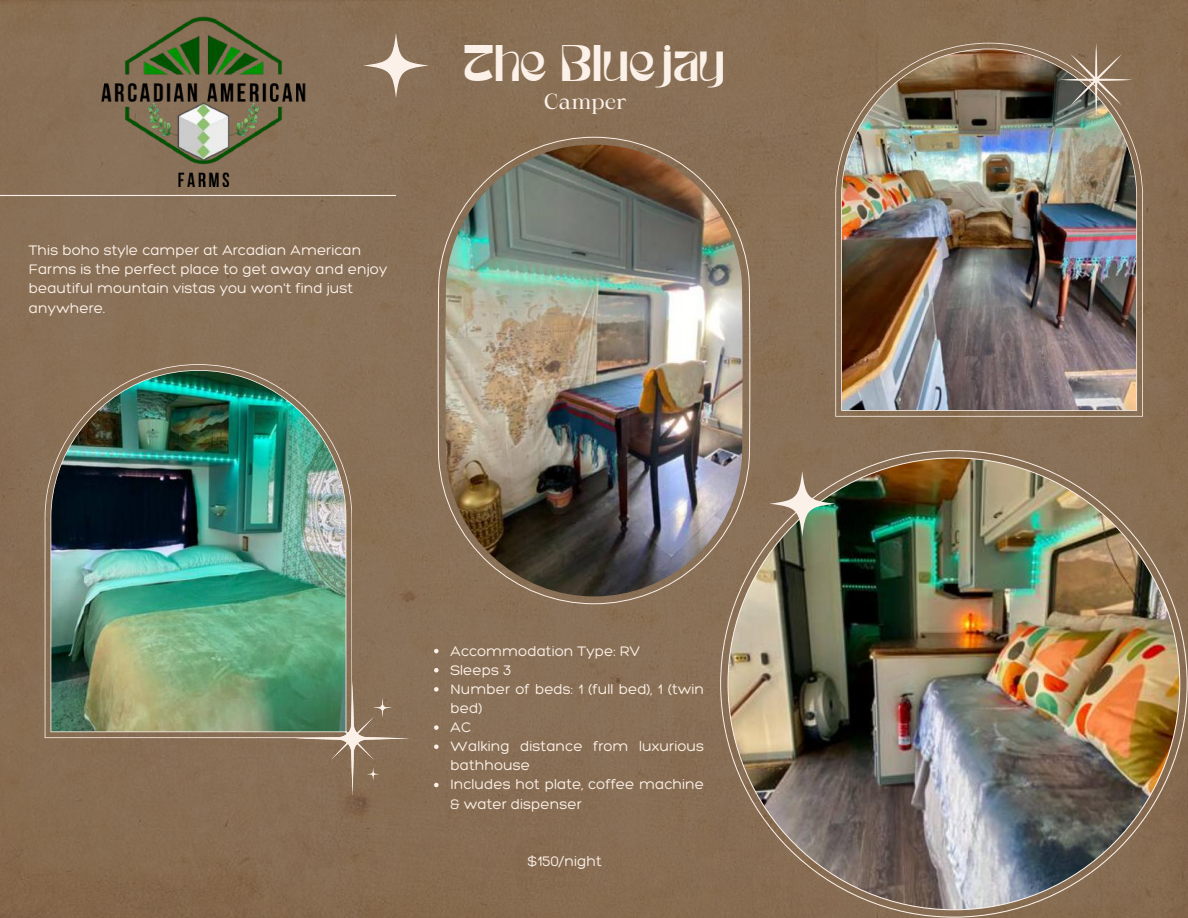
<style>
.page{position:relative;width:1188px;height:918px;background:#886f55}
.page>*{position:absolute;margin:0;border:0;box-sizing:border-box;transform-origin:0 0}
.t1{font:48px "NOVE Sans Serif";letter-spacing:-.01em;color:#fcf1e9}
.t2{font:21px "Maharlika";color:#fcf1e9}
.t3{font:300 15px/19.2px "Hero";color:#fcf1e9}
</style>
<div class="page">
<svg style="left:437px;top:137px;width:314px;height:467px;background:#8f765e"></svg>
<img style="left:445px;top:145px;width:298px;height:451px">
<img style="left:720px;top:450px;width:468px;height:468px">
<svg style="left:296px;top:681px;width:113px;height:114px;background:#8e765d"></svg>
<svg style="left:363px;top:33px;width:65px;height:65px;background:#9c866f"></svg>
<hr style="left:0;top:195px;width:396px;height:1px;background:#fcf1e9">
<img style="left:92px;top:11px;width:225px;height:175px">
<img style="left:45px;top:364px;width:307px;height:374px">
<svg style="left:434px;top:649px;width:5px;height:4px"></svg>
<svg style="left:434px;top:668px;width:5px;height:4px"></svg>
<svg style="left:434px;top:687px;width:5px;height:5px"></svg>
<svg style="left:434px;top:725px;width:5px;height:5px"></svg>
<svg style="left:434px;top:744px;width:5px;height:5px"></svg>
<svg style="left:434px;top:783px;width:5px;height:4px"></svg>
<img style="left:835px;top:43px;width:308px;height:374px">
<svg style="left:769px;top:471px;width:66px;height:65px;background:#938d74"></svg>
<svg style="left:1059px;top:43px;width:74px;height:73px;background:#897964"></svg>
<p class="t3" style="left:29px;top:240px;width:360px">This boho style camper at Arcadian American Farms is the perfect place to get away and enjoy beautiful mountain vistas you won't find just anywhere.</p>
<h1 class="t1" style="left:463px;top:45px;width:264px">The Bluejay</h1>
<h2 class="t2" style="left:544px;top:93px;width:84px">Camper</h2>
<p class="t3" style="left:451px;top:641px;width:255px">Accommodation Type: RV<br>Sleeps 3<br>Number of beds: 1 (full bed), 1 (twin bed)<br>AC<br>Walking distance from luxurious bathhouse<br>Includes hot plate, coffee machine &amp; water dispenser</p>
<p class="t3" style="left:527px;top:851px;width:76px">$150/night</p>
</div>
